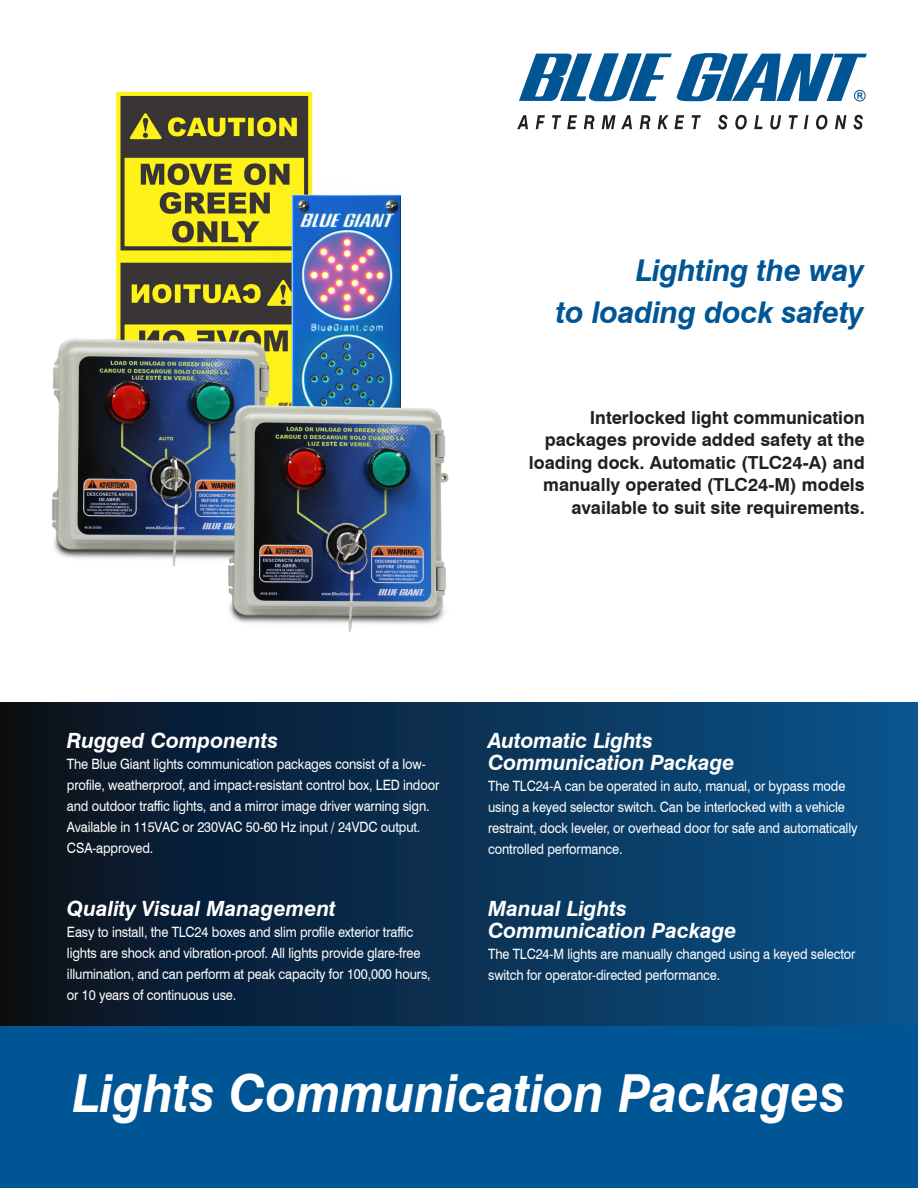
<style>
.page{position:relative;width:918px;height:1188px;background:#fff}
.page>*{position:absolute;margin:0;border:0;box-sizing:border-box;transform-origin:0 0}
.t1{font:italic 700 52.5px "Swiss 721 BT";color:#fff;scale:.95 1}
.Headers{font:italic 700 30px "Swiss 721 BT";letter-spacing:-.01em;color:#005595}
.Headers-2{font:italic 700 21px "Swiss 721 BT";color:#fff}
.t2{font:700 18px/22.5px "Swiss 721 BT";color:#231f20;text-align:right}
.Body1{font:14.25px/21px "Swiss 721 BT";letter-spacing:-.01em;color:#fff;scale:.9 1}
</style>
<div class="page">
<div style="left:0;top:702px;width:918px;height:486px;background:linear-gradient(to right,#0a0f1a,#0a538d)"></div>
<svg style="left:517px;top:115px;width:11px;height:14px"></svg>
<svg style="left:536px;top:115px;width:9px;height:14px"></svg>
<svg style="left:552px;top:115px;width:9px;height:14px"></svg>
<svg style="left:567px;top:115px;width:10px;height:14px"></svg>
<svg style="left:584px;top:115px;width:10px;height:14px"></svg>
<svg style="left:602px;top:115px;width:30px;height:14px"></svg>
<svg style="left:640px;top:115px;width:10px;height:14px"></svg>
<svg style="left:658px;top:115px;width:26px;height:14px"></svg>
<svg style="left:692px;top:115px;width:9px;height:14px"></svg>
<svg style="left:718px;top:115px;width:10px;height:15px"></svg>
<svg style="left:735px;top:115px;width:12px;height:15px"></svg>
<svg style="left:754px;top:115px;width:9px;height:14px"></svg>
<svg style="left:770px;top:115px;width:11px;height:14px"></svg>
<svg style="left:789px;top:115px;width:9px;height:14px"></svg>
<svg style="left:804px;top:115px;width:5px;height:14px"></svg>
<svg style="left:816px;top:115px;width:11px;height:15px"></svg>
<svg style="left:835px;top:115px;width:11px;height:14px"></svg>
<svg style="left:854px;top:115px;width:9px;height:15px"></svg>
<svg style="left:519px;top:53px;width:348px;height:48px"></svg>
<div style="left:0;top:1026px;width:918px;height:162px;background:#005595"></div>
<img style="left:116px;top:91px;width:285px;height:227px">
<img style="left:51px;top:318px;width:398px;height:314px">
<p class="Headers" style="left:636px;top:252px;width:230px">Lighting the way</p>
<p class="Headers" style="left:556px;top:294px;width:309px">to loading dock safety</p>
<p class="t2" style="left:529px;top:406px;width:337px">Interlocked light communication packages provide added safety at the loading dock. Automatic (TLC24-A) and manually operated (TLC24-M) models available to suit site requirements.</p>
<p class="Headers-2" style="left:67px;top:728px;width:213px">Rugged Components</p>
<p class="Body1" style="left:67px;top:753px;width:415px">The Blue Giant lights communication packages consist of a low&shy;profile, weatherproof, and impact-resistant control box, LED indoor and outdoor traffic lights, and a mirror image driver warning sign.<br>Available in 115VAC or 230VAC 50-60 Hz input / 24VDC output.<br>CSA-approved.</p>
<p class="Headers-2" style="left:67px;top:896px;width:271px">Quality Visual Management</p>
<p class="Body1" style="left:67px;top:921px;width:406px">Easy to install, the TLC24 boxes and slim profile exterior traffic lights are shock and vibration-proof. All lights provide glare-free illumination, and can perform at peak capacity for 100,000 hours, or 10 years of continuous use.</p>
<p class="Headers-2" style="left:488px;top:728px;width:166px">Automatic Lights</p>
<p class="Headers-2" style="left:488px;top:750px;width:248px">Communication Package</p>
<p class="Body1" style="left:488px;top:776px;width:412px">The TLC24-A can be operated in auto, manual, or bypass mode using a keyed selector switch. Can be interlocked with a vehicle restraint, dock leveler, or overhead door for safe and automatically controlled performance.</p>
<p class="Headers-2" style="left:488px;top:896px;width:140px">Manual Lights</p>
<p class="Headers-2" style="left:488px;top:918px;width:250px">Communication Package</p>
<p class="Body1" style="left:488px;top:944px;width:410px">The TLC24-M lights are manually changed using a keyed selector switch for operator-directed performance.</p>
<p class="t1" style="left:72px;top:1062px;width:815px">Lights Communication Packages</p>
</div>
